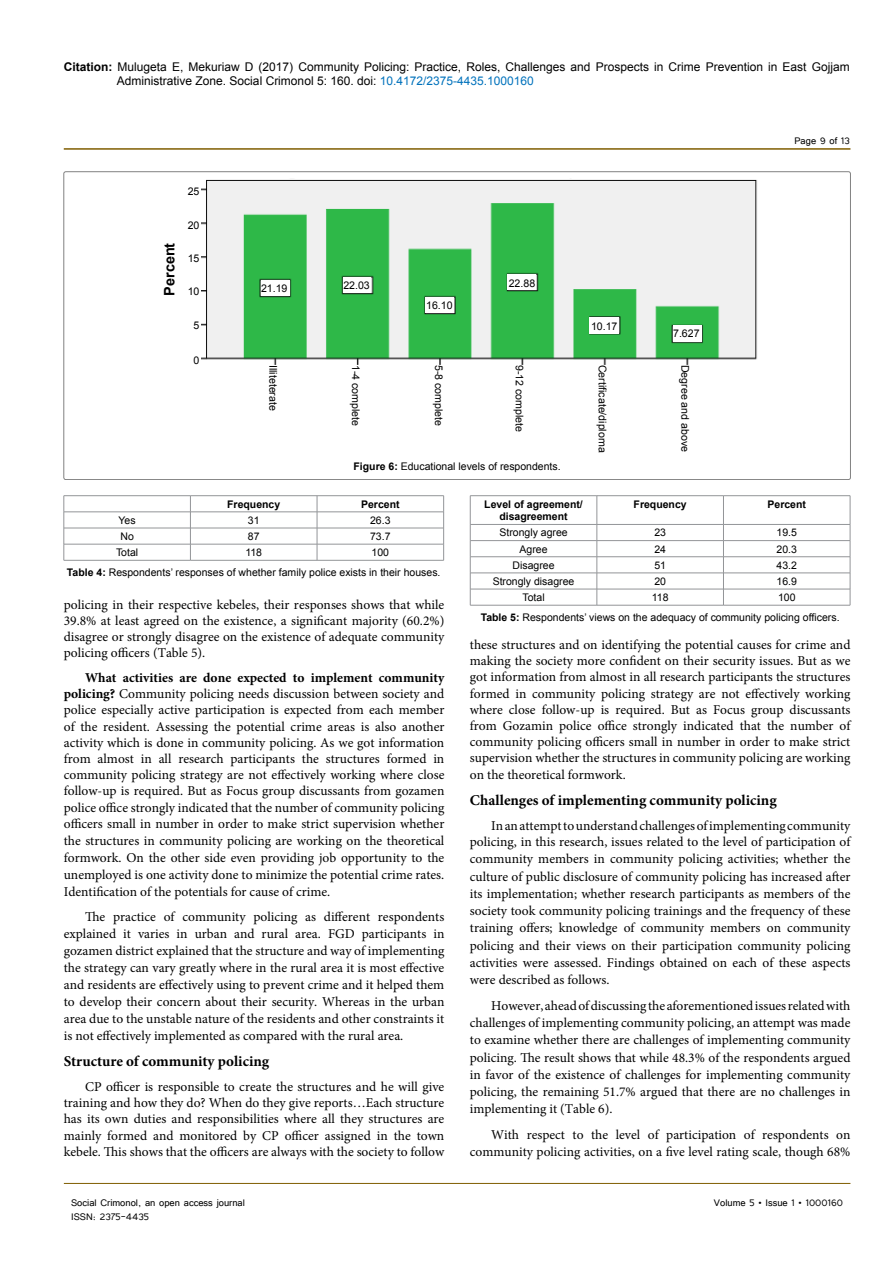
<style>
.page{position:relative;width:893px;height:1263px;background:#fff}
.page>*{position:absolute;margin:0;border:0;box-sizing:border-box;transform-origin:0 0}
.t1{font:700 15px "Minion Pro";color:#000}
.t2{font:700 14.4px "Arial";color:#000}
.t3{font:13.5px/16.2px "Minion Pro";color:#000;text-align:justify}
.t4{font:12px/14.4px "Arial";color:#000}
.t5{font:12px "Tunga";color:#000}
.t6{font:10.65px "Arial";color:#000}
.t7{font:10.5px/20.4px "Arial";color:#000}
.t8{font:700 10.5px/12.6px "Arial";color:#000;text-align:center}
.s1{font-weight:700}
.s2{color:#0072bc}
</style>
<div class="page">
<hr style="left:64px;top:148px;width:786px;height:2px;background:#7f5d00">
<hr style="left:64px;top:1183px;width:786px;height:1px;background:#7f5d00">
<img style="left:201px;top:179px;width:556px;height:186px">
<div style="left:673px;top:326px;width:28px;height:16px;background:#fff"></div>
<div style="left:590px;top:317px;width:29px;height:16px;background:#fff"></div>
<div style="left:508px;top:275px;width:28px;height:15px;background:#fff"></div>
<div style="left:426px;top:298px;width:28px;height:15px;background:#fff"></div>
<div style="left:343px;top:278px;width:28px;height:15px;background:#fff"></div>
<div style="left:261px;top:281px;width:28px;height:15px;background:#fff"></div>
<hr style="left:64px;top:495px;width:126px;height:1px;background:#939598">
<hr style="left:190px;top:495px;width:127px;height:1px;background:#939598">
<hr style="left:317px;top:495px;width:127px;height:1px;background:#939598">
<svg style="left:64px;top:496px;width:380px;height:64px"></svg>
<hr style="left:64px;top:560px;width:126px;height:1px;background:#939598">
<hr style="left:190px;top:560px;width:127px;height:1px;background:#939598">
<hr style="left:317px;top:560px;width:127px;height:1px;background:#939598">
<hr style="left:470px;top:495px;width:127px;height:1px;background:#939598">
<hr style="left:597px;top:495px;width:126px;height:1px;background:#939598">
<hr style="left:723px;top:495px;width:127px;height:1px;background:#939598">
<svg style="left:470px;top:496px;width:381px;height:109px"></svg>
<hr style="left:470px;top:605px;width:127px;height:1px;background:#939598">
<hr style="left:597px;top:605px;width:126px;height:1px;background:#939598">
<hr style="left:723px;top:605px;width:127px;height:1px;background:#939598">
<p class="t4" style="left:117px;top:60px;width:734px;text-indent:-53px"><span class="s1">Citation:</span> Mulugeta E, Mekuriaw D (2017) Community Policing: Practice, Roles, Challenges and Prospects in Crime Prevention in East Gojjam<br>Administrative Zone. Social Crimonol 5: 160. doi: <span class="s2">10.4172/2375-4435.1000160</span></p>
<p class="t2" style="left:160px;top:296px;width:54px;rotate:-90deg">Percent</p>
<p class="t6" style="left:188px;top:184px;width:13px">25</p>
<p class="t6" style="left:188px;top:219px;width:13px">20</p>
<p class="t6" style="left:188px;top:251px;width:13px">15</p>
<p class="t6" style="left:188px;top:284px;width:13px">10</p>
<p class="t6" style="left:194px;top:319px;width:7px">5</p>
<p class="t6" style="left:194px;top:353px;width:7px">0</p>
<p class="t6" style="left:261px;top:281px;width:28px">21.19</p>
<p class="t6" style="left:343px;top:278px;width:28px">22.03</p>
<p class="t6" style="left:426px;top:299px;width:28px">16.10</p>
<p class="t6" style="left:509px;top:276px;width:28px">22.88</p>
<p class="t6" style="left:591px;top:319px;width:28px">10.17</p>
<p class="t6" style="left:673px;top:327px;width:28px">7.627</p>
<p class="t6" style="left:280px;top:365px;width:47px;rotate:90deg">Illiteterate</p>
<p class="t6" style="left:363px;top:365px;width:63px;rotate:90deg">1-4 complete</p>
<p class="t6" style="left:446px;top:365px;width:63px;rotate:90deg">5-8 complete</p>
<p class="t6" style="left:527px;top:365px;width:69px;rotate:90deg">9-12 complete</p>
<p class="t6" style="left:609px;top:365px;width:89px;rotate:90deg">Certificate/diploma</p>
<p class="t6" style="left:692px;top:365px;width:89px;rotate:90deg">Degree and above</p>
<p class="t7" style="left:353px;top:457px;width:209px"><span class="s1">Figure 6:</span> Educational levels of respondents.</p>
<p class="t5" style="left:794px;top:133px;width:57px">Page 9 of 13</p>
<p class="t8" style="left:227px;top:498px;width:55px">Frequency</p>
<p class="t8" style="left:361px;top:498px;width:40px">Percent</p>
<p class="t7" style="left:119px;top:510px;width:19px">Yes</p>
<p class="t7" style="left:248px;top:510px;width:13px">31</p>
<p class="t7" style="left:370px;top:510px;width:22px">26.3</p>
<p class="t7" style="left:120px;top:526px;width:15px">No</p>
<p class="t7" style="left:248px;top:526px;width:13px">87</p>
<p class="t7" style="left:370px;top:526px;width:22px">73.7</p>
<p class="t7" style="left:116px;top:542px;width:24px">Total</p>
<p class="t7" style="left:245px;top:542px;width:18px">118</p>
<p class="t7" style="left:67px;top:542px;width:375px;text-indent:305px">100<br><span class="s1">Table 4:</span> Respondents’ responses of whether family police exists in their houses.</p>
<p class="t3" style="left:64px;top:596px;width:382px">policing in their respective kebeles, their responses shows that while 39.8% at least agreed on the existence, a significant majority (60.2%) disagree or strongly disagree on the existence of adequate community policing officers (Table 5).</p>
<p class="t3" style="left:64px;top:669px;width:382px;text-indent:21px"><span class="s1">What activities are done expected to implement community policing?</span> Community policing needs discussion between society and police especially active participation is expected from each member of the resident. Assessing the potential crime areas is also another activity which is done in community policing. As we got information from almost in all research participants the structures formed in community policing strategy are not effectively working where close follow-up is required. But as Focus group discussants from gozamen police office strongly indicated that the number of community policing officers small in number in order to make strict supervision whether the structures in community policing are working on the theoretical formwork. On the other side even providing job opportunity to the unemployed is one activity done to minimize the potential crime rates.<br>Identification of the potentials for cause of crime.</p>
<p class="t3" style="left:64px;top:908px;width:382px;line-height:17px;text-indent:21px">The practice of community policing as different respondents explained it varies in urban and rural area. FGD participants in gozamen district explained that the structure and way of implementing the strategy can vary greatly where in the rural area it is most effective and residents are effectively using to prevent crime and it helped them to develop their concern about their security. Whereas in the urban area due to the unstable nature of the residents and other constraints it is not effectively implemented as compared with the rural area.</p>
<p class="t1" style="left:64px;top:1051px;width:207px">Structure of community policing</p>
<p class="t3" style="left:64px;top:1079px;width:382px;text-indent:21px">CP officer is responsible to create the structures and he will give training and how they do? When do they give reports…Each structure has its own duties and responsibilities where all they structures are mainly formed and monitored by CP officer assigned in the town kebele. This shows that the officers are always with the society to follow</p>
<p class="t8" style="left:484px;top:498px;width:100px">Level of agreement/ disagreement</p>
<p class="t8" style="left:634px;top:498px;width:55px">Frequency</p>
<p class="t8" style="left:767px;top:498px;width:40px">Percent</p>
<p class="t7" style="left:499px;top:523px;width:70px">Strongly agree</p>
<p class="t7" style="left:654px;top:523px;width:13px">23</p>
<p class="t7" style="left:777px;top:523px;width:22px">19.5</p>
<p class="t7" style="left:520px;top:539px;width:30px">Agree</p>
<p class="t7" style="left:654px;top:539px;width:13px">24</p>
<p class="t7" style="left:777px;top:539px;width:22px">20.3</p>
<p class="t7" style="left:513px;top:555px;width:44px">Disagree</p>
<p class="t7" style="left:654px;top:555px;width:13px">51</p>
<p class="t7" style="left:777px;top:555px;width:22px">43.2</p>
<p class="t7" style="left:493px;top:571px;width:83px">Strongly disagree</p>
<p class="t7" style="left:654px;top:571px;width:13px">20</p>
<p class="t7" style="left:777px;top:571px;width:22px">16.9</p>
<p class="t7" style="left:522px;top:587px;width:24px">Total</p>
<p class="t7" style="left:652px;top:587px;width:18px">118</p>
<p class="t7" style="left:481px;top:587px;width:360px;text-indent:297px">100<br><span class="s1">Table 5:</span> Respondents’ views on the adequacy of community policing officers.</p>
<p class="t3" style="left:470px;top:637px;width:382px">these structures and on identifying the potential causes for crime and making the society more confident on their security issues. But as we got information from almost in all research participants the structures formed in community policing strategy are not effectively working where close follow-up is required. But as Focus group discussants from Gozamin police office strongly indicated that the number of community policing officers small in number in order to make strict supervision whether the structures in community policing are working on the theoretical formwork.</p>
<p class="t1" style="left:470px;top:790px;width:308px">Challenges of implementing community policing</p>
<p class="t3" style="left:470px;top:817px;width:382px;line-height:17.1px;text-indent:21px">In an attempt to understand challenges of implementing community policing, in this research, issues related to the level of participation of community members in community policing activities; whether the culture of public disclosure of community policing has increased after its implementation; whether research participants as members of the society took community policing trainings and the frequency of these training offers; knowledge of community members on community policing and their views on their participation community policing activities were assessed. Findings obtained on each of these aspects were described as follows.</p>
<p class="t3" style="left:470px;top:997px;width:382px;line-height:17.2px;text-indent:21px">However, ahead of discussing the aforementioned issues related with challenges of implementing community policing, an attempt was made to examine whether there are challenges of implementing community policing. The result shows that while 48.3% of the respondents argued in favor of the existence of challenges for implementing community policing, the remaining 51.7% argued that there are no challenges in implementing it (Table 6).</p>
<p class="t3" style="left:470px;top:1126px;width:382px;line-height:17.2px;text-align:right">With respect to the level of participation of respondents on community policing activities, on a five level rating scale, though 68%</p>
<p class="t5" style="left:71px;top:1195px;width:175px">Social Crimonol, an open access journal</p>
<p class="t5" style="left:714px;top:1195px;width:131px">Volume 5 • Issue 1 • 1000160</p>
<p class="t5" style="left:71px;top:1209px;width:79px">ISSN: 2375-4435</p>
</div>
